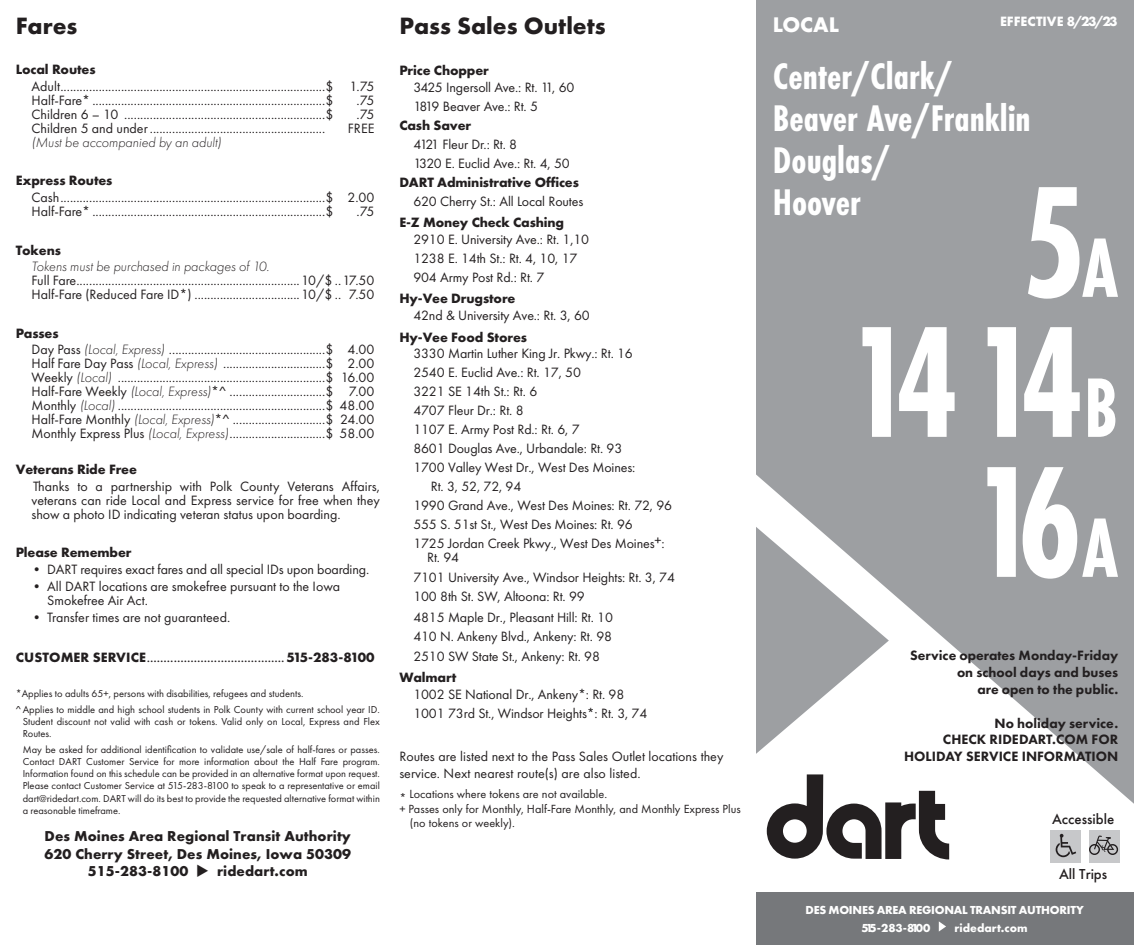
<style>
.page{position:relative;width:1134px;height:945px;background:#fff}
.page>*{position:absolute;margin:0;border:0;box-sizing:border-box;transform-origin:0 0}
.t1{font:700 164.5px/140px "Futura PT Cond";color:#fff;text-align:right;scale:.9 1}
.t2{font:700 38.5px/42px "Futura PT Cond";color:#fff}
.t3{font:700 24.5px "Futura PT";color:#231f20}
.t4{font:700 21.88px "Futura PT";color:#fff}
.t5{font:500 15.05px "Futura PT";color:#231f20}
.t6{font:700 14.88px/17.5px "Futura PT";letter-spacing:.005em;color:#231f20;text-align:center}
.t7{font:14px/14px "Futura PT";letter-spacing:-.01em;color:#231f20}
.t8{font:700 14px "Futura PT";letter-spacing:-.01em;color:#231f20}
.t9{font:800 14px/16.8px "Futura PT";color:#231f20;text-align:right}
.t10{font:500 14px "Futura PT";color:#231f20}
.t11{font:italic 300 14px "Futura PT";color:#231f20}
.t12{font:700 14px "Futura PT";color:#fff}
.t13{font:12.25px "Futura PT";color:#231f20}
.t14{font:700 12.08px/17.2px "Futura PT";letter-spacing:-.02em;color:#fff}
.t15{font:700 12.08px "Futura PT";color:#fff}
.t16{font:10.5px/15.4px "Futura PT";color:#231f20}
.t17{font:10.33px/12.2px "Futura PT";color:#231f20;text-align:justify}
.s1{font-weight:700}
.s2{font-weight:300;font-style:italic}
.s3{font-size:87.5px}
</style>
<div class="page">
<svg style="left:756px;top:0;width:378px;height:804px;background:#a7a9ac"></svg>
<svg style="left:756px;top:527px;width:133px;height:227px"></svg>
<div style="left:756px;top:892px;width:378px;height:53px;background:#76787b"></div>
<svg style="left:939px;top:921px;width:7px;height:11px"></svg>
<div style="left:1050px;top:830px;width:30px;height:33px;background:#c7c8ca"></div>
<div style="left:1089px;top:830px;width:30px;height:33px;background:#c7c8ca"></div>
<svg style="left:1089px;top:836px;width:29px;height:19px"></svg>
<svg style="left:1056px;top:834px;width:20px;height:23px"></svg>
<svg style="left:767px;top:774px;width:182px;height:86px"></svg>
<h3 class="t3" style="left:16px;top:10px;width:63px">Fares</h3>
<p class="t8" style="left:16px;top:61px;width:81px">Local Routes</p>
<p class="t7" style="left:32px;top:79px;width:344px">Adult...................................................................................$ 1.75<br>Half-Fare* .........................................................................$</p>
<p class="t7" style="left:357px;top:93px;width:19px">.75</p>
<p class="t7" style="left:31px;top:107px;width:303px">Children 6 – 10 ...............................................................$</p>
<p class="t7" style="left:357px;top:107px;width:19px">.75</p>
<p class="t7" style="left:31px;top:121px;width:295px">Children 5 and under.......................................................</p>
<p class="t7" style="left:348px;top:121px;width:28px">FREE</p>
<p class="t11" style="left:32px;top:134px;width:191px">(Must be accompanied by an adult)</p>
<p class="t8" style="left:16px;top:172px;width:98px">Express Routes</p>
<p class="t7" style="left:32px;top:190px;width:345px">Cash...................................................................................$ 2.00<br>Half-Fare* .........................................................................$</p>
<p class="t7" style="left:357px;top:204px;width:19px">.75</p>
<p class="t8" style="left:16px;top:241px;width:47px">Tokens</p>
<p class="t11" style="left:31px;top:259px;width:239px">Tokens must be purchased in packages of 10.</p>
<p class="t7" style="left:31px;top:274px;width:344px">Full Fare......................................................................10/$ ..17.50<br>Half-Fare (Reduced Fare ID*) .................................10/$ .. 7.50</p>
<p class="t7" style="left:31px;top:325px;width:345px;line-height:16.4px;text-indent:-16px"><span class="s1">Passes<br></span>Day Pass <span class="s2">(Local, Express)</span> .................................................$ 4.00</p>
<p class="t7" style="left:31px;top:357px;width:345px;text-align:justify">Half Fare Day Pass <span class="s2">(Local, Express)</span> ................................$ 2.00<br>Weekly <span class="s2">(Local)</span> .................................................................$ 16.00<br>Half-Fare Weekly <span class="s2">(Local, Express)</span>*^ ..............................$ 7.00<br>Monthly <span class="s2">(Local)</span> .................................................................$ 48.00<br>Half-Fare Monthly <span class="s2">(Local, Express)</span>*^ .............................$ 24.00<br>Monthly Express Plus <span class="s2">(Local, Express)</span>..............................$ 58.00</p>
<p class="t8" style="left:16px;top:460px;width:123px">Veterans Ride Free</p>
<p class="t7" style="left:31px;top:479px;width:350px;text-align:justify">Thanks to a partnership with Polk County Veterans Affairs, veterans can ride Local and Express service for free when they show a photo ID indicating veteran status upon boarding.</p>
<p class="t8" style="left:16px;top:544px;width:117px">Please Remember</p>
<p class="t7" style="left:30px;top:562px;width:341px"><span class="s1">•</span> DART requires exact fares and all special IDs upon boarding.</p>
<p class="t7" style="left:47px;top:579px;width:295px;text-indent:-18px">• All DART locations are smokefree pursuant to the Iowa<br>Smokefree Air Act.</p>
<p class="t7" style="left:30px;top:610px;width:202px">• Transfer times are not guaranteed.</p>
<p class="t10" style="left:16px;top:649px;width:360px"><span class="s1">CUSTOMER SERVICE</span>.........................................<span class="s1">515-283-8100</span></p>
<p class="t16" style="left:16px;top:686px;width:366px">*Applies to adults 65+, persons with disabilities, refugees and students.<br>^ Applies to middle and high school students in Polk County with current school year ID.</p>
<p class="t16" style="left:23px;top:715px;width:359px;line-height:12.2px">Student discount not valid with cash or tokens. Valid only on Local, Express and Flex<br>Routes.</p>
<p class="t17" style="left:23px;top:743px;width:359px">May be asked for additional identification to validate use/sale of half-fares or passes.<br>Contact DART Customer Service for more information about the Half Fare program.<br>Information found on this schedule can be provided in an alternative format upon request.<br>Please contact Customer Service at 515-283-8100 to speak to a representative or email dart@ridedart.com. DART will do its best to provide the requested alternative format within a reasonable timeframe.</p>
<p class="t6" style="left:45px;top:827px;width:308px">Des Moines Area Regional Transit Authority<br>620 Cherry Street, Des Moines, Iowa 50309<br>515-283-8100 ◆ ridedart.com</p>
<h3 class="t3" style="left:399px;top:10px;width:208px">Pass Sales Outlets</h3>
<p class="t8" style="left:399px;top:61px;width:91px">Price Chopper</p>
<p class="t7" style="left:413px;top:77px;width:163px;line-height:19.1px">3425 Ingersoll Ave.: Rt. 11, 60<br>1819 Beaver Ave.: Rt. 5</p>
<p class="t8" style="left:399px;top:116px;width:73px">Cash Saver</p>
<p class="t7" style="left:413px;top:134px;width:158px;line-height:19.1px">4121 Fleur Dr.: Rt. 8<br>1320 E. Euclid Ave.: Rt. 4, 50</p>
<p class="t8" style="left:399px;top:173px;width:181px">DART Administrative Offices</p>
<p class="t7" style="left:413px;top:194px;width:171px">620 Cherry St.: All Local Routes</p>
<p class="t8" style="left:399px;top:214px;width:166px">E-Z Money Check Cashing</p>
<p class="t7" style="left:413px;top:230px;width:177px;line-height:19.1px">2910 E. University Ave.: Rt. 1,10<br>1238 E. 14th St.: Rt. 4, 10, 17<br>904 Army Post Rd.: Rt. 7</p>
<p class="t8" style="left:399px;top:290px;width:118px">Hy-Vee Drugstore</p>
<p class="t7" style="left:413px;top:308px;width:178px">42nd &amp; University Ave.: Rt. 3, 60</p>
<p class="t8" style="left:399px;top:328px;width:129px">Hy-Vee Food Stores</p>
<p class="t7" style="left:413px;top:346px;width:221px">3330 Martin Luther King Jr. Pkwy.: Rt. 16</p>
<p class="t7" style="left:413px;top:365px;width:169px">2540 E. Euclid Ave.: Rt. 17, 50</p>
<p class="t7" style="left:413px;top:384px;width:125px">3221 SE 14th St.: Rt. 6</p>
<p class="t7" style="left:413px;top:403px;width:112px">4707 Fleur Dr.: Rt. 8</p>
<p class="t7" style="left:413px;top:423px;width:168px">1107 E. Army Post Rd.: Rt. 6, 7</p>
<p class="t7" style="left:413px;top:442px;width:211px">8601 Douglas Ave., Urbandale: Rt. 93</p>
<p class="t7" style="left:413px;top:461px;width:224px">1700 Valley West Dr., West Des Moines:</p>
<p class="t7" style="left:431px;top:480px;width:92px">Rt. 3, 52, 72, 94</p>
<p class="t7" style="left:413px;top:499px;width:260px">1990 Grand Ave., West Des Moines: Rt. 72, 96</p>
<p class="t7" style="left:413px;top:518px;width:221px">555 S. 51st St., West Des Moines: Rt. 96</p>
<p class="t7" style="left:413px;top:537px;width:253px">1725 Jordan Creek Pkwy., West Des Moines+:</p>
<p class="t7" style="left:413px;top:548px;width:263px;line-height:19.1px;text-indent:14px">Rt. 94<br>7101 University Ave., Windsor Heights: Rt. 3, 74<br>100 8th St. SW, Altoona: Rt. 99</p>
<p class="t7" style="left:413px;top:608px;width:201px;line-height:19.1px;text-align:justify">4815 Maple Dr., Pleasant Hill: Rt. 10<br>410 N. Ankeny Blvd., Ankeny: Rt. 98<br>2510 SW State St., Ankeny: Rt. 98</p>
<p class="t8" style="left:399px;top:668px;width:58px">Walmart</p>
<p class="t7" style="left:413px;top:684px;width:236px;line-height:19.1px">1002 SE National Dr., Ankeny*: Rt. 98<br>1001 73rd St., Windsor Heights*: Rt. 3, 74</p>
<p class="t7" style="left:399px;top:748px;width:326px;line-height:16.8px">Routes are listed next to the Pass Sales Outlet locations they service. Next nearest route(s) are also listed.</p>
<p class="t13" style="left:399px;top:787px;width:209px">* Locations where tokens are not available.</p>
<p class="t13" style="left:399px;top:801px;width:343px">+ Passes only for Monthly, Half-Fare Monthly, and Monthly Express Plus</p>
<p class="t13" style="left:410px;top:816px;width:107px">(no tokens or weekly).</p>
<p class="t12" style="left:1000px;top:13px;width:119px">EFFECTIVE 8/23/23</p>
<h3 class="t4" style="left:773px;top:10px;width:68px">LOCAL</h3>
<h2 class="t2" style="left:773px;top:56px;width:259px">Center/Clark/<br>Beaver Ave/Franklin<br>Douglas/<br>Hoover</h2>
<h1 class="t1" style="left:847px;top:173px;width:303px">5<span class="s3">A<br></span>14 14<span class="s3">B<br></span>16<span class="s3">A</span></h1>
<p class="t9" style="left:910px;top:647px;width:210px">Service operates Monday-Friday on school days and buses<br>are open to the public.</p>
<p class="t9" style="left:904px;top:714px;width:216px">No holiday service.<br>CHECK RIDEDART.COM FOR<br>HOLIDAY SERVICE INFORMATION</p>
<p class="t5" style="left:1052px;top:810px;width:64px">Accessible</p>
<p class="t5" style="left:1059px;top:865px;width:50px">All Trips</p>
<p class="t14" style="left:862px;top:902px;width:224px;text-indent:-56px">DES MOINES AREA REGIONAL TRANSIT AUTHORITY<br>515-283-8100</p>
<p class="t15" style="left:955px;top:920px;width:75px">ridedart.com</p>
</div>
